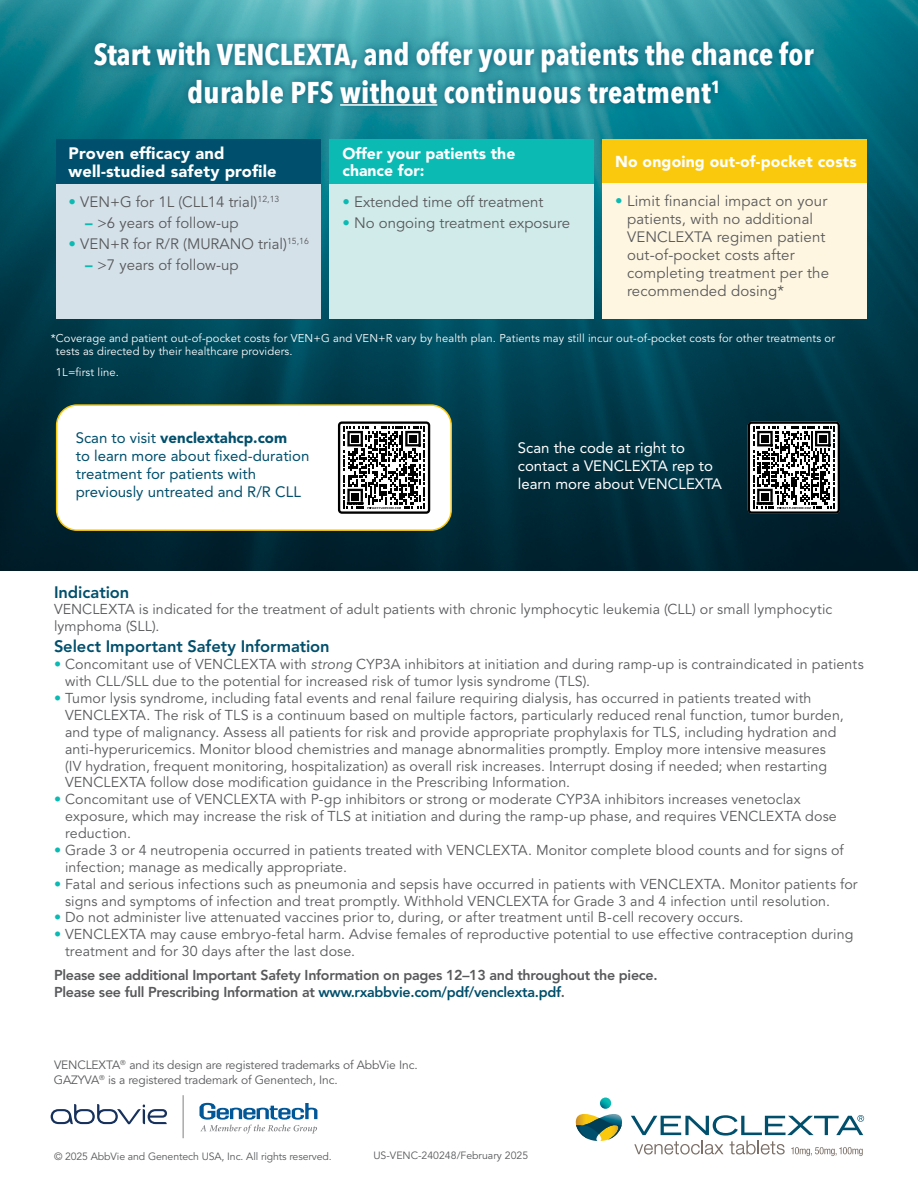
<style>
.page{position:relative;width:918px;height:1188px;background:#fff}
.page>*{position:absolute;margin:0;border:0;box-sizing:border-box;transform-origin:0 0}
.t1{font:700 30px/37.5px "Avenir Next Condensed";color:#fff;text-align:center}
.t2{font:800 16.5px "Avenir LT Std";letter-spacing:-.005em;color:#004f6c}
.t3{font:900 16.5px/17.5px "Avenir LT Std";letter-spacing:.01em;color:#fff}
.t4{font:900 15.75px/17.5px "Avenir LT Std";color:#fff}
.t5{font:15px/18px "Avenir LT Std";letter-spacing:.01em;color:#58595b}
.t6{font:15px/18px "Avenir LT Std";color:#004f6c}
.t7{font:15px/18px "Avenir LT Std";color:#fff}
.t8{font:14.25px/16.8px "Avenir LT Std";letter-spacing:.01em;color:#58595b}
.t9{font:800 14.25px/16.5px "Avenir LT Std";letter-spacing:-.02em;color:#58595b}
.t10{font:12px/15px "Avenir LT Std";letter-spacing:-.01em;color:#58595b}
.t11{font:11.25px/12.8px "Avenir LT Std";letter-spacing:.01em;color:#fff}
.t12{font:10.5px "Avenir LT Std";letter-spacing:-.01em;color:#58595b}
.s1{color:#0cbab4}
.s2{font-weight:900;color:#0cbab4}
.s3{font-weight:900}
.s4{font-style:italic}
.s5{color:#004f6c}
</style>
<div class="page">
<img style="left:0;top:0;width:918px;height:570px">
<svg style="left:51px;top:1104px;width:116px;height:20px"></svg>
<hr style="left:183px;top:1095px;width:1px;height:43px;background:#7f8083">
<svg style="left:200px;top:1103px;width:117px;height:31px"></svg>
<div style="left:87px;top:34px;width:735px;height:80px;background:#004f6c;opacity:.75"></div>
<hr style="left:340px;top:104px;width:97px;height:2px;background:#fff">
<div style="left:57px;top:405px;width:394px;height:125px;background:#fff;border-radius:20px"></div>
<div style="left:56px;top:404px;width:396px;height:127px;border:2px solid #fac90e;border-radius:20px"></div>
<svg style="left:338px;top:421px;width:92px;height:93px"></svg>
<div style="left:410px;top:435px;width:7px;height:7px;background:#000"></div>
<div style="left:56px;top:139px;width:264px;height:45px;background:#004f6c"></div>
<div style="left:56px;top:184px;width:264px;height:135px;background:#d5e1e9"></div>
<div style="left:330px;top:139px;width:264px;height:45px;background:#0cbab4"></div>
<div style="left:330px;top:184px;width:264px;height:135px;background:#d0ebea"></div>
<div style="left:602px;top:139px;width:265px;height:45px;background:#fac90e"></div>
<div style="left:602px;top:184px;width:265px;height:135px;background:#fff6e1"></div>
<svg style="left:631px;top:1115px;width:233px;height:41px"></svg>
<svg style="left:576px;top:1098px;width:46px;height:43px"></svg>
<svg style="left:748px;top:421px;width:92px;height:93px"></svg>
<div style="left:819px;top:435px;width:7px;height:7px;background:#000"></div>
<h1 class="t1" style="left:94px;top:36px;width:722px">Start with VENCLEXTA, and offer your patients the chance for durable PFS without continuous treatment<sup>1</sup></h1>
<p class="t3" style="left:69px;top:145px;width:209px">Proven efficacy and well-studied safety profile</p>
<p class="t5" style="left:69px;top:193px;width:212px"><span class="s1">•</span> VEN+G for 1L (CLL14 trial)<sup>12,13</sup></p>
<p class="t5" style="left:85px;top:214px;width:155px"><span class="s2">–</span> &gt;6 years of follow-up</p>
<p class="t5" style="left:69px;top:235px;width:242px"><span class="s1">•</span> VEN+R for R/R (MURANO trial)<sup>15,16</sup></p>
<p class="t5" style="left:85px;top:256px;width:155px"><span class="s2">–</span> &gt;7 years of follow-up</p>
<p class="t4" style="left:343px;top:144px;width:174px">Offer your patients the chance for:</p>
<p class="t5" style="left:343px;top:193px;width:203px"><span class="s1">•</span> Extended time off treatment</p>
<p class="t5" style="left:343px;top:214px;width:229px"><span class="s1">•</span> No ongoing treatment exposure</p>
<p class="t4" style="left:615px;top:153px;width:243px">No ongoing out-of-pocket costs</p>
<p class="t5" style="left:627px;top:192px;width:204px;text-indent:-12px"><span class="s1">•</span> Limit financial impact on your patients, with no additional<br>VENCLEXTA regimen patient out-of-pocket costs after completing treatment per the recommended dosing*</p>
<p class="t11" style="left:56px;top:332px;width:781px;text-indent:-5px">*Coverage and patient out-of-pocket costs for VEN+G and VEN+R vary by health plan. Patients may still incur out-of-pocket costs for other treatments or tests as directed by their healthcare providers.</p>
<p class="t11" style="left:56px;top:366px;width:65px">1L=first line.</p>
<p class="t6" style="left:76px;top:429px;width:235px">Scan to visit <span class="s3">venclextahcp.com<br></span>to learn more about fixed-duration treatment for patients with previously untreated and R/R CLL</p>
<p class="t7" style="left:518px;top:439px;width:206px">Scan the code at right to contact a VENCLEXTA rep to learn more about VENCLEXTA</p>
<p class="t2" style="left:54px;top:582px;width:77px">Indication</p>
<p class="t8" style="left:54px;top:601px;width:780px">VENCLEXTA is indicated for the treatment of adult patients with chronic lymphocytic leukemia (CLL) or small lymphocytic lymphoma (SLL).</p>
<p class="t2" style="left:54px;top:637px;width:277px">Select Important Safety Information</p>
<p class="t8" style="left:65px;top:656px;width:800px;text-indent:-11px"><span class="s1">•</span> Concomitant use of VENCLEXTA with <span class="s4">strong</span> CYP3A inhibitors at initiation and during ramp-up is contraindicated in patients with CLL/SLL due to the potential for increased risk of tumor lysis syndrome (TLS).</p>
<p class="t8" style="left:65px;top:690px;width:780px;text-indent:-11px"><span class="s1">•</span> Tumor lysis syndrome, including fatal events and renal failure requiring dialysis, has occurred in patients treated with VENCLEXTA. The risk of TLS is a continuum based on multiple factors, particularly reduced renal function, tumor burden, and type of malignancy. Assess all patients for risk and provide appropriate prophylaxis for TLS, including hydration and anti-hyperuricemics. Monitor blood chemistries and manage abnormalities promptly. Employ more intensive measures (IV hydration, frequent monitoring, hospitalization) as overall risk increases. Interrupt dosing if needed; when restarting VENCLEXTA follow dose modification guidance in the Prescribing Information.</p>
<p class="t8" style="left:65px;top:791px;width:773px;text-indent:-11px"><span class="s1">•</span> Concomitant use of VENCLEXTA with P-gp inhibitors or strong or moderate CYP3A inhibitors increases venetoclax exposure, which may increase the risk of TLS at initiation and during the ramp-up phase, and requires VENCLEXTA dose reduction.</p>
<p class="t8" style="left:65px;top:842px;width:780px;text-indent:-11px"><span class="s1">•</span> Grade 3 or 4 neutropenia occurred in patients treated with VENCLEXTA. Monitor complete blood counts and for signs of infection; manage as medically appropriate.</p>
<p class="t8" style="left:65px;top:876px;width:794px;text-indent:-11px"><span class="s1">•</span> Fatal and serious infections such as pneumonia and sepsis have occurred in patients with VENCLEXTA. Monitor patients for signs and symptoms of infection and treat promptly. Withhold VENCLEXTA for Grade 3 and 4 infection until resolution.</p>
<p class="t8" style="left:54px;top:909px;width:691px"><span class="s1">•</span> Do not administer live attenuated vaccines prior to, during, or after treatment until B-cell recovery occurs.</p>
<p class="t8" style="left:65px;top:926px;width:790px;text-indent:-11px"><span class="s1">•</span> VENCLEXTA may cause embryo-fetal harm. Advise females of reproductive potential to use effective contraception during treatment and for 30 days after the last dose.</p>
<p class="t9" style="left:54px;top:967px;width:605px">Please see additional Important Safety Information on pages 12–13 and throughout the piece.<br>Please see full Prescribing Information at <span class="s5">www.rxabbvie.com/pdf/venclexta.pdf</span>.</p>
<p class="t10" style="left:54px;top:1058px;width:365px">VENCLEXTA<sup>®</sup> and its design are registered trademarks of AbbVie Inc.<br>GAZYVA<sup>®</sup> is a registered trademark of Genentech, Inc.</p>
<p class="t12" style="left:54px;top:1150px;width:279px">© 2025 AbbVie and Genentech USA, Inc. All rights reserved.</p>
<p class="t12" style="left:373px;top:1150px;width:156px">US-VENC-240248/February 2025</p>
</div>
